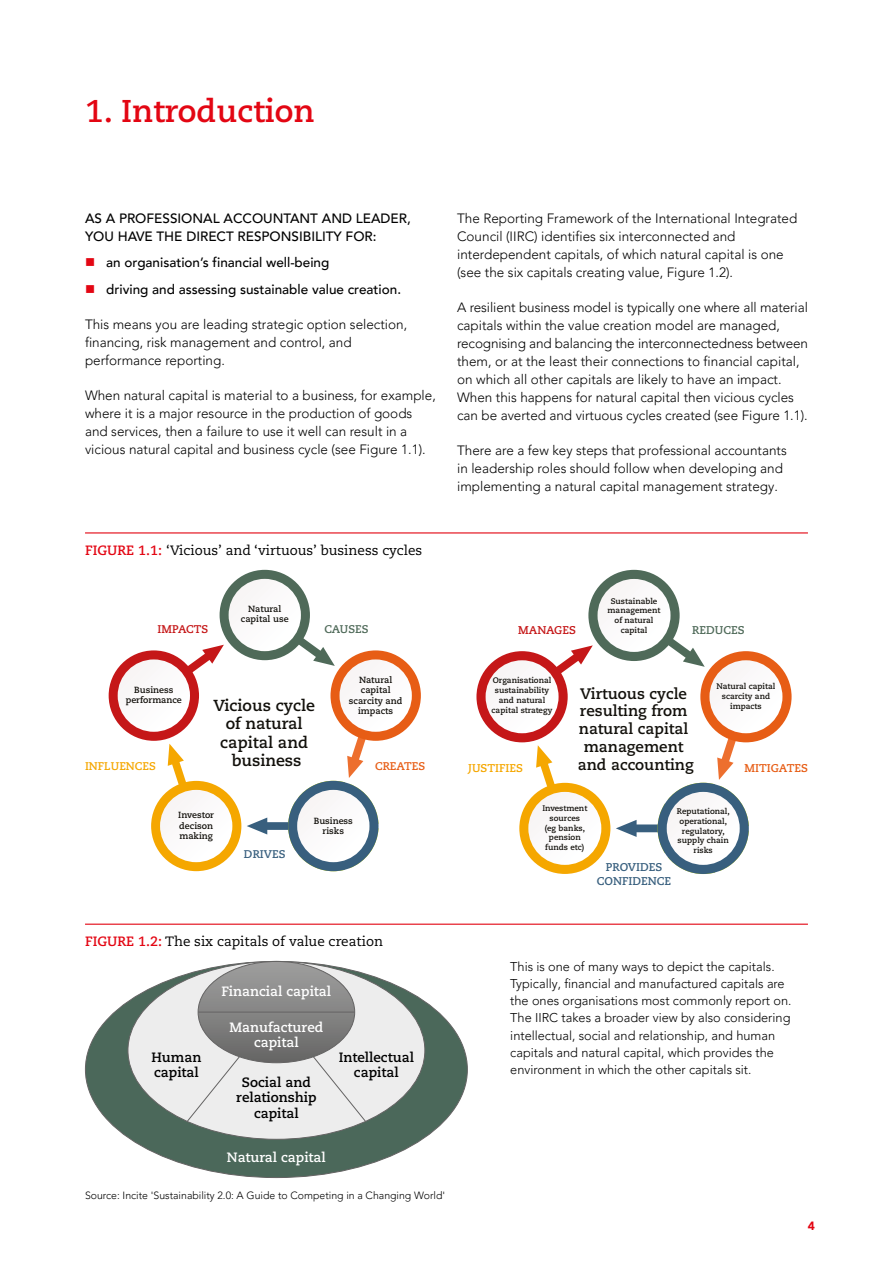
<style>
.page{position:relative;width:893px;height:1263px;background:#fff}
.page>*{position:absolute;margin:0;border:0;box-sizing:border-box;transform-origin:0 0}
.t1{font:700 31.5px "Caecilia";color:#e30613}
.t2{font:700 15.9px/18.6px "Caecilia";color:#12100b;text-align:center}
.t3{font:700 15.15px/17.9px "Caecilia";color:#12100b;text-align:center}
.t4{font:300 13.5px/18px "Avenir LT Pro";color:#000}
.t5{font:500 13.5px/18px "Avenir LT Pro";color:#000}
.t6{font:13.5px "Caecilia";color:#000}
.t7{font:700 13.5px/15.8px "Caecilia";color:#000;text-align:center}
.t8{font:700 13.5px/15.8px "Caecilia";color:#fff;text-align:center}
.t9{font:300 12.75px/17.2px "Avenir LT Pro";color:#000}
.t10{font:900 12px "Avenir LT Pro";color:#e30613}
.t11{font:700 11.25px/13.5px "Caecilia";color:#385f7e;text-align:center}
.t12{font:700 11.25px "Caecilia";color:#f5a700}
.t13{font:700 11.25px "Caecilia";color:#e75d15}
.t14{font:700 11.25px "Caecilia";color:#c51718}
.t15{font:700 11.25px "Caecilia";color:#4f6a59}
.t16{font:700 11.1px "Caecilia";color:#f5a700}
.t17{font:700 11.1px "Caecilia";color:#c51718}
.t18{font:700 11.1px "Caecilia";color:#e75d15}
.t19{font:700 11.1px "Caecilia";color:#4f6a59}
.t20{font:700 11.1px "Caecilia";color:#385f7e}
.t21{font:300 10.5px "Avenir LT Pro";color:#000}
.t22{font:700 8.85px/10.4px "Caecilia";color:#12100b;text-align:center}
.t23{font:700 8.1px/9.9px "Caecilia";color:#12100b;text-align:center}
.s1{color:#e30613}
.s2{font-weight:700;color:#e30613}
</style>
<div class="page">
<hr style="left:85px;top:532px;width:723px;height:1px;background:#e30613">
<svg style="left:175px;top:645px;width:49px;height:36px"></svg>
<div style="left:109px;top:650px;width:90px;height:91px;background:#c51718;border-radius:50%"></div>
<div style="left:118px;top:659px;width:72px;height:73px;background:#fbfafb;border-radius:36px"></div>
<svg style="left:168px;top:744px;width:21px;height:46px"></svg>
<div style="left:151px;top:781px;width:90px;height:90px;background:#f5a700;border-radius:50%"></div>
<div style="left:160px;top:790px;width:72px;height:72px;background:#fcfafb;border-radius:36px"></div>
<svg style="left:247px;top:731px;width:132px;height:140px"></svg>
<div style="left:330px;top:650px;width:91px;height:91px;background:#e75d15;border-radius:50%"></div>
<div style="left:340px;top:659px;width:72px;height:73px;background:#fbfafb;border-radius:36px"></div>
<svg style="left:287px;top:630px;width:48px;height:36px"></svg>
<div style="left:220px;top:570px;width:90px;height:90px;background:#4f6a59;border-radius:50%"></div>
<div style="left:229px;top:579px;width:72px;height:72px;background:#fcfafb;border-radius:36px"></div>
<svg style="left:547px;top:645px;width:46px;height:37px"></svg>
<div style="left:476px;top:651px;width:92px;height:91px;background:#c51718;border-radius:50%"></div>
<div style="left:486px;top:660px;width:73px;height:73px;background:#fcfafb;border-radius:36px"></div>
<svg style="left:536px;top:745px;width:22px;height:48px"></svg>
<div style="left:519px;top:783px;width:91px;height:91px;background:#f5a700;border-radius:50%"></div>
<div style="left:528px;top:792px;width:73px;height:73px;background:#fcfafb;border-radius:36px"></div>
<svg style="left:616px;top:723px;width:133px;height:151px"></svg>
<div style="left:700px;top:651px;width:92px;height:91px;background:#e75d15;border-radius:50%"></div>
<div style="left:709px;top:660px;width:73px;height:73px;background:#fcfafb;border-radius:36px"></div>
<svg style="left:656px;top:630px;width:49px;height:37px"></svg>
<div style="left:588px;top:570px;width:92px;height:91px;background:#4f6a59;border-radius:50%"></div>
<div style="left:597px;top:579px;width:73px;height:73px;background:#fbfafb;border-radius:36px"></div>
<hr style="left:85px;top:924px;width:723px;height:1px;background:#e30613">
<div style="left:85px;top:961px;width:382px;height:216px;background:#4b685a;border-radius:50%"></div>
<div style="left:128px;top:961px;width:297px;height:178px;background:#ededed;border-radius:50%"></div>
<svg style="left:186px;top:961px;width:180px;height:161px"></svg>
<hr style="left:198px;top:1012px;width:157px;height:1px;background:#646363">
<h1 class="t1" style="left:85px;top:93px;width:231px">1. Introduction</h1>
<p class="t5" style="left:85px;top:209px;width:327px">AS A PROFESSIONAL ACCOUNTANT AND LEADER,<br>YOU HAVE THE DIRECT RESPONSIBILITY FOR:</p>
<p class="t5" style="left:85px;top:254px;width:246px"><span class="s1">■</span> an organisation’s financial well-being</p>
<p class="t5" style="left:85px;top:280px;width:318px"><span class="s1">■</span> driving and assessing sustainable value creation.</p>
<p class="t4" style="left:85px;top:315px;width:324px">This means you are leading strategic option selection, financing, risk management and control, and performance reporting.</p>
<p class="t4" style="left:85px;top:386px;width:352px">When natural capital is material to a business, for example, where it is a major resource in the production of goods and services, then a failure to use it well can result in a vicious natural capital and business cycle (see Figure 1.1).</p>
<p class="t6" style="left:85px;top:542px;width:339px"><span class="s2">FIGURE 1.1:</span> ‘Vicious’ and ‘virtuous’ business cycles</p>
<p class="t17" style="left:158px;top:623px;width:52px">IMPACTS</p>
<p class="t22" style="left:241px;top:604px;width:49px">Natural capital use</p>
<p class="t19" style="left:325px;top:623px;width:46px">CAUSES</p>
<p class="t22" style="left:126px;top:684px;width:58px">Business performance</p>
<p class="t16" style="left:85px;top:759px;width:72px">INFLUENCES</p>
<p class="t2" style="left:213px;top:696px;width:103px">Vicious cycle of natural capital and business</p>
<p class="t22" style="left:349px;top:675px;width:55px">Natural capital scarcity and impacts</p>
<p class="t18" style="left:375px;top:759px;width:52px">CREATES</p>
<p class="t22" style="left:178px;top:810px;width:37px;text-align:justify">Investor decison making</p>
<p class="t20" style="left:244px;top:847px;width:43px">DRIVES</p>
<p class="t22" style="left:314px;top:816px;width:41px">Business risks</p>
<p class="t4" style="left:457px;top:209px;width:342px">The Reporting Framework of the International Integrated Council (IIRC) identifies six interconnected and interdependent capitals, of which natural capital is one (see the six capitals creating value, Figure 1.2).</p>
<p class="t4" style="left:457px;top:298px;width:352px">A resilient business model is typically one where all material capitals within the value creation model are managed, recognising and balancing the interconnectedness between them, or at the least their connections to financial capital, on which all other capitals are likely to have an impact.<br>When this happens for natural capital then vicious cycles can be averted and virtuous cycles created (see Figure 1.1).</p>
<p class="t4" style="left:457px;top:441px;width:331px">There are a few key steps that professional accountants in leadership roles should follow when developing and implementing a natural capital management strategy.</p>
<p class="t14" style="left:518px;top:623px;width:59px">MANAGES</p>
<p class="t23" style="left:608px;top:596px;width:54px">Sustainable management of natural capital</p>
<p class="t15" style="left:692px;top:623px;width:54px">REDUCES</p>
<p class="t23" style="left:492px;top:675px;width:62px">Organisational sustainability and natural capital strategy</p>
<p class="t12" style="left:468px;top:761px;width:56px">JUSTIFIES</p>
<p class="t3" style="left:578px;top:685px;width:118px">Virtuous cycle resulting from natural capital management and accounting</p>
<p class="t23" style="left:716px;top:681px;width:60px">Natural capital scarcity and impacts</p>
<p class="t13" style="left:745px;top:761px;width:65px">MITIGATES</p>
<p class="t23" style="left:542px;top:803px;width:46px">Investment sources<br>(eg banks, pension funds etc)</p>
<p class="t23" style="left:677px;top:806px;width:55px">Reputational, operational, regulatory, supply chain risks</p>
<p class="t11" style="left:597px;top:860px;width:76px">PROVIDES<br>CONFIDENCE</p>
<p class="t6" style="left:85px;top:933px;width:299px"><span class="s2">FIGURE 1.2:</span> The six capitals of value creation</p>
<p class="t7" style="left:151px;top:1049px;width:52px;text-align:left">Human capital</p>
<p class="t8" style="left:222px;top:984px;width:111px">Financial capital</p>
<p class="t8" style="left:229px;top:1019px;width:96px">Manufactured capital</p>
<p class="t7" style="left:236px;top:1074px;width:82px">Social and relationship capital</p>
<p class="t8" style="left:227px;top:1149px;width:100px">Natural capital</p>
<p class="t7" style="left:339px;top:1049px;width:77px">Intellectual capital</p>
<p class="t21" style="left:85px;top:1189px;width:362px">Source: Incite 'Sustainability 2.0: A Guide to Competing in a Changing World'</p>
<p class="t9" style="left:510px;top:958px;width:283px">This is one of many ways to depict the capitals.<br>Typically, financial and manufactured capitals are the ones organisations most commonly report on.<br>The IIRC takes a broader view by also considering intellectual, social and relationship, and human capitals and natural capital, which provides the environment in which the other capitals sit.</p>
<p class="t10" style="left:808px;top:1218px;width:9px">4</p>
</div>
